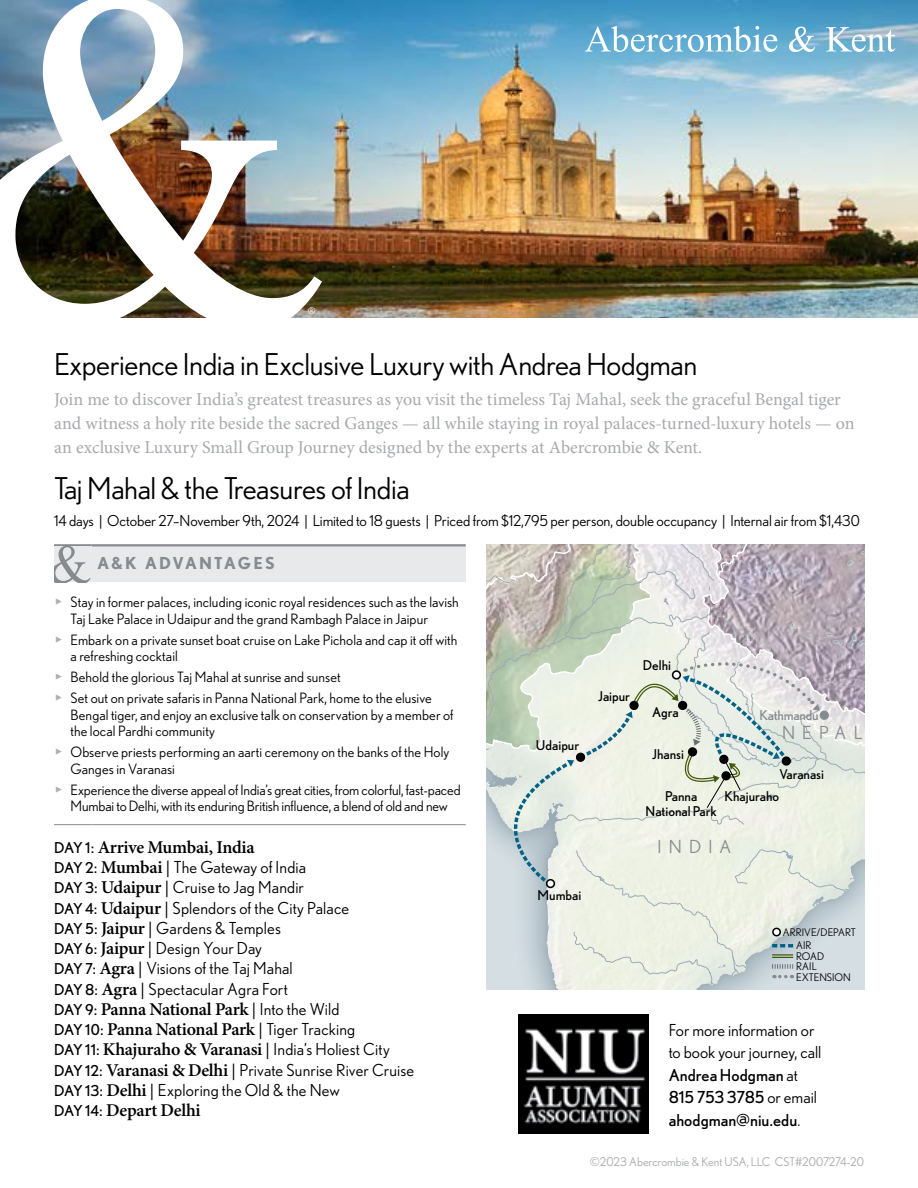
<style>
.page{position:relative;width:918px;height:1188px;background:#fff}
.page>*{position:absolute;margin:0;border:0;box-sizing:border-box;transform-origin:0 0}
.t1{font:30px "Nobel";letter-spacing:-.015em;color:#000}
.t2{font:18px/24px "Minion Pro";color:#a7a9ac}
.t3{font:600 18px/20.2px "Minion Pro";letter-spacing:-.015em;color:#000}
.t4{font:18px "Nobel";letter-spacing:.4em;color:#878a8e}
.t5{font:16.5px/20.2px "Nobel";letter-spacing:.005em;color:#000}
.t6{font:700 16.5px "Nobel";letter-spacing:.13em;color:#878a8e}
.t7{font:15px "Nobel";letter-spacing:-.005em;color:#000}
.t8{font:14.25px/16.5px "Nobel";letter-spacing:.005em;color:#000}
.t9{font:13.5px/15.8px "Nobel";color:#000;text-align:center}
.t10{font:13.5px "Nobel";letter-spacing:-.015em;color:#878a8e}
.t11{font:12px "Nobel";color:#a7a9ac}
.t12{font:10.5px/10.5px "Nobel";color:#000}
.t13{font:9.3px "Nobel";color:#fff}
.s1{font-family:"Arial Unicode MS";color:#adafb2}
.s2{font-family:"Nobel";font-weight:400;font-size:15px}
.s3{font-size:15px}
.s4{font-family:"Minion Pro";font-weight:600;font-size:18px}
.s5{font-family:"Minion Pro";font-weight:500}
.s6{font-weight:500;font-size:16.5px}
.s7{font-family:"Nobel";font-weight:400;font-size:16.5px}
.s8{font-style:inherit}
</style>
<div class="page">
<img style="left:322px;top:0;width:596px;height:318px">
<img style="left:0;top:0;width:322px;height:318px">
<div style="left:0;top:288px;width:22px;height:39px;background:#fff"></div>
<svg style="left:585px;top:26px;width:192px;height:26px"></svg>
<svg style="left:789px;top:27px;width:26px;height:25px"></svg>
<svg style="left:826px;top:27px;width:69px;height:25px"></svg>
<div style="left:92px;top:545px;width:374px;height:37px;background:#e7e9ea"></div>
<hr style="left:54px;top:544px;width:38px;height:2px;background:#878a8e">
<hr style="left:92px;top:544px;width:374px;height:2px;background:#878a8e">
<hr style="left:54px;top:824px;width:38px;height:1px;background:#878a8e">
<hr style="left:92px;top:824px;width:374px;height:1px;background:#878a8e">
<div style="left:54px;top:546px;width:38px;height:36px;background:#e7e9ea"></div>
<svg style="left:54px;top:546px;width:37px;height:36px"></svg>
<svg style="left:486px;top:544px;width:379px;height:444px;background:#d6dad4"></svg>
<img style="left:518px;top:1014px;width:131px;height:120px">
<p class="t13" style="left:308px;top:305px;width:9px">®</p>
<h1 class="t1" style="left:54px;top:346px;width:645px">Experience India in Exclusive Luxury with Andrea Hodgman</h1>
<p class="t2" style="left:54px;top:388px;width:802px">Join me to discover India’s greatest treasures as you visit the timeless Taj Mahal, seek the graceful Bengal tiger and witness a holy rite beside the sacred Ganges — all while staying in royal palaces-turned-luxury hotels — on an exclusive Luxury Small Group Journey designed by the experts at Abercrombie &amp; Kent.</p>
<h1 class="t1" style="left:54px;top:470px;width:357px">Taj Mahal &amp; the Treasures of India</h1>
<p class="t7" style="left:54px;top:512px;width:807px">14 days | October 27–November 9th, 2024 | Limited to 18 guests | Priced from $12,795 per person, double occupancy | Internal air from $1,430</p>
<p class="t6" style="left:98px;top:554px;width:179px">A&amp;K ADVANTAGES</p>
<p class="t8" style="left:71px;top:594px;width:390px;text-indent:-17px"><span class="s1">▶</span> Stay in former palaces, including iconic royal residences such as the lavish<br>Taj Lake Palace in Udaipur and the grand Rambagh Palace in Jaipur</p>
<p class="t8" style="left:71px;top:631px;width:388px;text-indent:-17px"><span class="s1">▶</span> Embark on a private sunset boat cruise on Lake Pichola and cap it off with a refreshing cocktail</p>
<p class="t8" style="left:54px;top:667px;width:379px;line-height:21px"><span class="s1">▶</span> Behold the glorious Taj Mahal at sunrise and sunset<br><span class="s1">▶</span> Set out on private safaris in Panna National Park, home to the elusive</p>
<p class="t8" style="left:71px;top:706px;width:385px">Bengal tiger, and enjoy an exclusive talk on conservation by a member of the local Pardhi community</p>
<p class="t8" style="left:71px;top:744px;width:380px;text-indent:-17px"><span class="s1">▶</span> Observe priests performing an aarti ceremony on the banks of the Holy<br>Ganges in Varanasi</p>
<p class="t8" style="left:54px;top:781px;width:408px;text-align:center"><span class="s1">▶</span> Experience the diverse appeal of India’s great cities, from colorful, fast-paced<br>Mumbai to Delhi, with its enduring British influence, a blend of old and new</p>
<p class="t3" style="left:54px;top:838px;width:202px"><span class="s2">DAY 1:</span> Arrive Mumbai, India</p>
<p class="t5" style="left:54px;top:857px;width:297px"><span class="s3">DAY 2:</span> <span class="s4">Mumbai</span> <span class="s5">|</span> The Gateway of India<br><span class="s3">DAY 3:</span> <span class="s4">Udaipur</span> <span class="s5">|</span> Cruise to Jag Mandir<br><span class="s3">DAY 4:</span> <span class="s4">Udaipur</span> <span class="s5">|</span> Splendors of the City Palace <span class="s3">DAY 5:</span> <span class="s4">Jaipur</span> <span class="s5">|</span> Gardens &amp; Temples<br><span class="s3">DAY 6:</span> <span class="s4">Jaipur</span> <span class="s5">|</span> Design Your Day<br><span class="s3">DAY 7:</span> <span class="s4">Agra</span> <span class="s5">|</span> Visions of the Taj Mahal<br><span class="s3">DAY 8:</span> <span class="s4">Agra</span> <span class="s5">|</span> Spectacular Agra Fort</p>
<p class="t3" style="left:54px;top:1000px;width:337px"><span class="s2">DAY 9:</span> Panna National Park <span class="s6">|</span> <span class="s7">Into the Wild<br></span><span class="s2">DAY 10:</span> Panna National Park <span class="s6">|</span> <span class="s7">Tiger Tracking<br></span><span class="s2">DAY 11:</span> Khajuraho &amp; Varanasi <span class="s6">|</span> <span class="s7">India’s Holiest City</span></p>
<p class="t5" style="left:54px;top:1059px;width:362px"><span class="s3">DAY 12:</span> <span class="s4">Varanasi &amp; Delhi</span> <span class="s5">|</span> Private Sunrise River Cruise<br><span class="s3">DAY 13:</span> <span class="s4">Delhi</span> <span class="s5">|</span> Exploring the Old &amp; the New</p>
<p class="t3" style="left:54px;top:1101px;width:148px"><span class="s2">DAY 14:</span> Depart Delhi</p>
<p class="t9" style="left:536px;top:738px;width:45px">Udaipur</p>
<p class="t9" style="left:538px;top:887px;width:45px">Mumbai</p>
<p class="t9" style="left:598px;top:689px;width:33px">Jaipur</p>
<p class="t9" style="left:643px;top:657px;width:30px">Delhi</p>
<p class="t9" style="left:652px;top:704px;width:28px">Agra</p>
<p class="t9" style="left:652px;top:746px;width:33px">Jhansi</p>
<p class="t9" style="left:646px;top:788px;width:73px">Panna<br>National Park</p>
<p class="t9" style="left:724px;top:788px;width:56px">Khajuraho</p>
<p class="t10" style="left:760px;top:707px;width:61px">Kathmandu</p>
<p class="t4" style="left:782px;top:722px;width:82px">NEPAL</p>
<p class="t9" style="left:780px;top:766px;width:46px">Varanasi</p>
<p class="t4" style="left:657px;top:836px;width:76px">INDIA</p>
<p class="t12" style="left:796px;top:925px;width:61px;line-height:13.5px;text-indent:-13px">ARRIVE/DEPART<br>AIR</p>
<p class="t12" style="left:796px;top:951px;width:56px">ROAD<br>RAIL<br>EXTENSION</p>
<p class="t5" style="left:669px;top:1019px;width:154px;line-height:22.5px">For more information or to book your journey, call<br><span class="s8">Andrea Hodgman</span> at<br><span class="s8">815 753 3785</span> or email <span class="s8">ahodgman@niu.edu</span>.</p>
<p class="t11" style="left:590px;top:1154px;width:276px">©2023 Abercrombie &amp; Kent USA, LLC CST#2007274-20</p>
</div>
